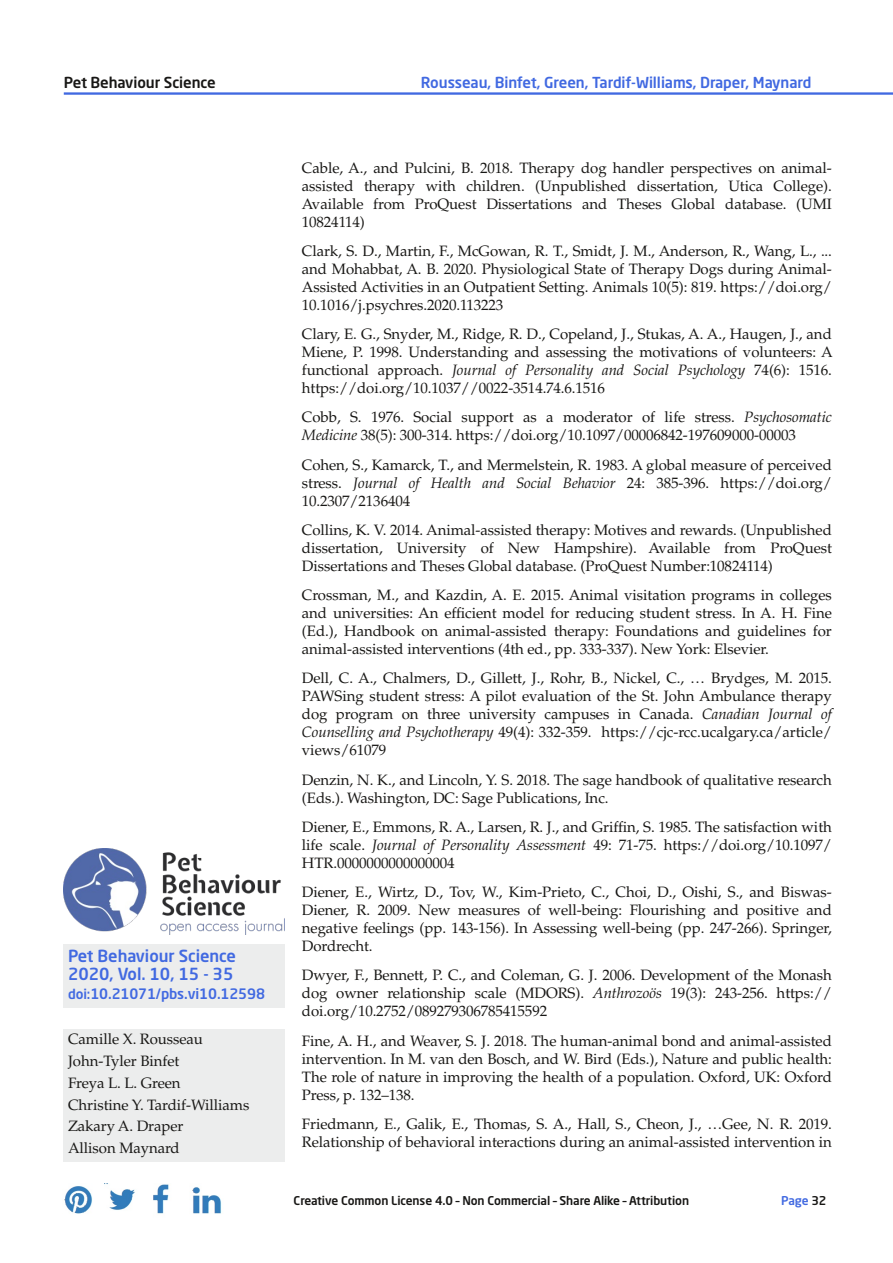
<style>
.page{position:relative;width:893px;height:1263px;background:#fff}
.page>*{position:absolute;margin:0;border:0;box-sizing:border-box;transform-origin:0 0}
.t1{font:500 16.5px/18.8px "Neo Sans Std";letter-spacing:-.005em;color:#4169e1}
.t2{font:15px/18px "Palatino LT Std";letter-spacing:-.005em;color:#181715;text-align:justify}
.t3{font:500 15px "Neo Sans Std";letter-spacing:-.01em;color:#4169e1}
.t4{font:500 15px "Neo Sans Std";letter-spacing:-.01em;color:#181715}
.t5{font:500 14.25px "Neo Sans Std";letter-spacing:-.01em;color:#4169e1}
.t6{font:500 12px "Neo Sans Std";letter-spacing:-.01em;color:#181715}
.t7{font:500 12px "Neo Sans Std";letter-spacing:-.01em;color:#4169e1}
.s1{font-size:13.5px}
.s2{font-style:italic}
.s3{color:#181715}
</style>
<div class="page">
<img style="left:64px;top:1186px;width:29px;height:28px">
<img style="left:105px;top:1183px;width:30px;height:27px">
<img style="left:153px;top:1184px;width:16px;height:30px">
<img style="left:192px;top:1187px;width:30px;height:27px">
<div style="left:64px;top:1029px;width:221px;height:132px;background:#eceded"></div>
<hr style="left:64px;top:92px;width:829px;height:3px;background:#4169e1">
<div style="left:64px;top:944px;width:221px;height:64px;background:#eceded"></div>
<img style="left:64px;top:848px;width:221px;height:87px">
<p class="t4" style="left:64px;top:77px;width:154px">Pet Behaviour Science</p>
<p class="t3" style="left:421px;top:77px;width:392px">Rousseau, Binfet, Green, Tardif-Williams, Draper, Maynard</p>
<p class="t1" style="left:68px;top:948px;width:170px">Pet Behaviour Science<br>2020, Vol. 10, 15 - 35</p>
<p class="t5" style="left:68px;top:988px;width:198px"><span class="s1">doi:</span>10.21071/pbs.vi10.12598</p>
<p class="t2" style="left:68px;top:1030px;width:183px;line-height:21.8px;text-align:left">Camille X. Rousseau<br>John-Tyler Binfet<br>Freya L. L. Green<br>Christine Y. Tardif-Williams<br>Zakary A. Draper<br>Allison Maynard</p>
<p class="t2" style="left:302px;top:160px;width:532px">Cable, A., and Pulcini, B. 2018. Therapy dog handler perspectives on animal&shy;assisted therapy with children. (Unpublished dissertation, Utica College).<br>Available from ProQuest Dissertations and Theses Global database. (UMI 10824114)</p>
<p class="t2" style="left:302px;top:243px;width:532px">Clark, S. D., Martin, F., McGowan, R. T., Smidt, J. M., Anderson, R., Wang, L., ... and Mohabbat, A. B. 2020. Physiological State of Therapy Dogs during Animal-Assisted Activities in an Outpatient Setting. Animals 10(5): 819. https://doi.org/ 10.1016/j.psychres.2020.113223</p>
<p class="t2" style="left:302px;top:327px;width:532px">Clary, E. G., Snyder, M., Ridge, R. D., Copeland, J., Stukas, A. A., Haugen, J., and Miene, P. 1998. Understanding and assessing the motivations of volunteers: A functional approach. <span class="s2">Journal of Personality and Social Psychology</span> 74(6): 1516. https://doi.org/10.1037//0022-3514.74.6.1516</p>
<p class="t2" style="left:302px;top:410px;width:531px">Cobb, S. 1976. Social support as a moderator of life stress. <span class="s2">Psychosomatic<br>Medicine</span> 38(5): 300-314. https://doi.org/10.1097/00006842-197609000-00003</p>
<p class="t2" style="left:302px;top:457px;width:531px">Cohen, S., Kamarck, T., and Mermelstein, R. 1983. A global measure of perceived stress. <span class="s2">Journal of Health and Social Behavior</span> 24: 385-396. https://doi.org/ 10.2307/2136404</p>
<p class="t2" style="left:302px;top:522px;width:531px">Collins, K. V. 2014. Animal-assisted therapy: Motives and rewards. (Unpublished dissertation, University of New Hampshire). Available from ProQuest Dissertations and Theses Global database. (ProQuest Number:10824114)</p>
<p class="t2" style="left:302px;top:588px;width:532px">Crossman, M., and Kazdin, A. E. 2015. Animal visitation programs in colleges and universities: An efficient model for reducing student stress. In A. H. Fine (Ed.), Handbook on animal-assisted therapy: Foundations and guidelines for animal-assisted interventions (4th ed., pp. 333-337). New York: Elsevier.</p>
<p class="t2" style="left:302px;top:671px;width:532px">Dell, C. A., Chalmers, D., Gillett, J., Rohr, B., Nickel, C., … Brydges, M. 2015.<br>PAWSing student stress: A pilot evaluation of the St. John Ambulance therapy dog program on three university campuses in Canada. <span class="s2">Canadian Journal of Counselling and Psychotherapy</span> 49(4): 332-359. https://cjc-rcc.ucalgary.ca/article/ views/61079</p>
<p class="t2" style="left:302px;top:772px;width:531px">Denzin, N. K., and Lincoln, Y. S. 2018. The sage handbook of qualitative research (Eds.). Washington, DC: Sage Publications, Inc.</p>
<p class="t2" style="left:302px;top:819px;width:531px">Diener, E., Emmons, R. A., Larsen, R. J., and Griffin, S. 1985. The satisfaction with life scale. <span class="s2">Journal of Personality Assessment</span> 49: 71-75. https://doi.org/10.1097/ HTR.0000000000000004</p>
<p class="t2" style="left:302px;top:885px;width:532px">Diener, E., Wirtz, D., Tov, W., Kim-Prieto, C., Choi, D., Oishi, S., and Biswas-Diener, R. 2009. New measures of well-being: Flourishing and positive and negative feelings (pp. 143-156). In Assessing well-being (pp. 247-266). Springer, Dordrecht.</p>
<p class="t2" style="left:302px;top:968px;width:531px">Dwyer, F., Bennett, P. C., and Coleman, G. J. 2006. Development of the Monash dog owner relationship scale (MDORS). <span class="s2">Anthrozoös</span> 19(3): 243-256. https:// doi.org/10.2752/089279306785415592</p>
<p class="t2" style="left:302px;top:1033px;width:532px">Fine, A. H., and Weaver, S. J. 2018. The human-animal bond and animal-assisted intervention. In M. van den Bosch, and W. Bird (Eds.), Nature and public health:<br>The role of nature in improving the health of a population. Oxford, UK: Oxford Press, p. 132–138.</p>
<p class="t2" style="left:302px;top:1116px;width:532px">Friedmann, E., Galik, E., Thomas, S. A., Hall, S., Cheon, J., …Gee, N. R. 2019.<br>Relationship of behavioral interactions during an animal-assisted intervention in</p>
<p class="t6" style="left:294px;top:1196px;width:397px">Creative Common License 4.0 – Non Commercial – Share Alike – Attribution</p>
<p class="t7" style="left:781px;top:1196px;width:47px">Page <span class="s3">32</span></p>
</div>
